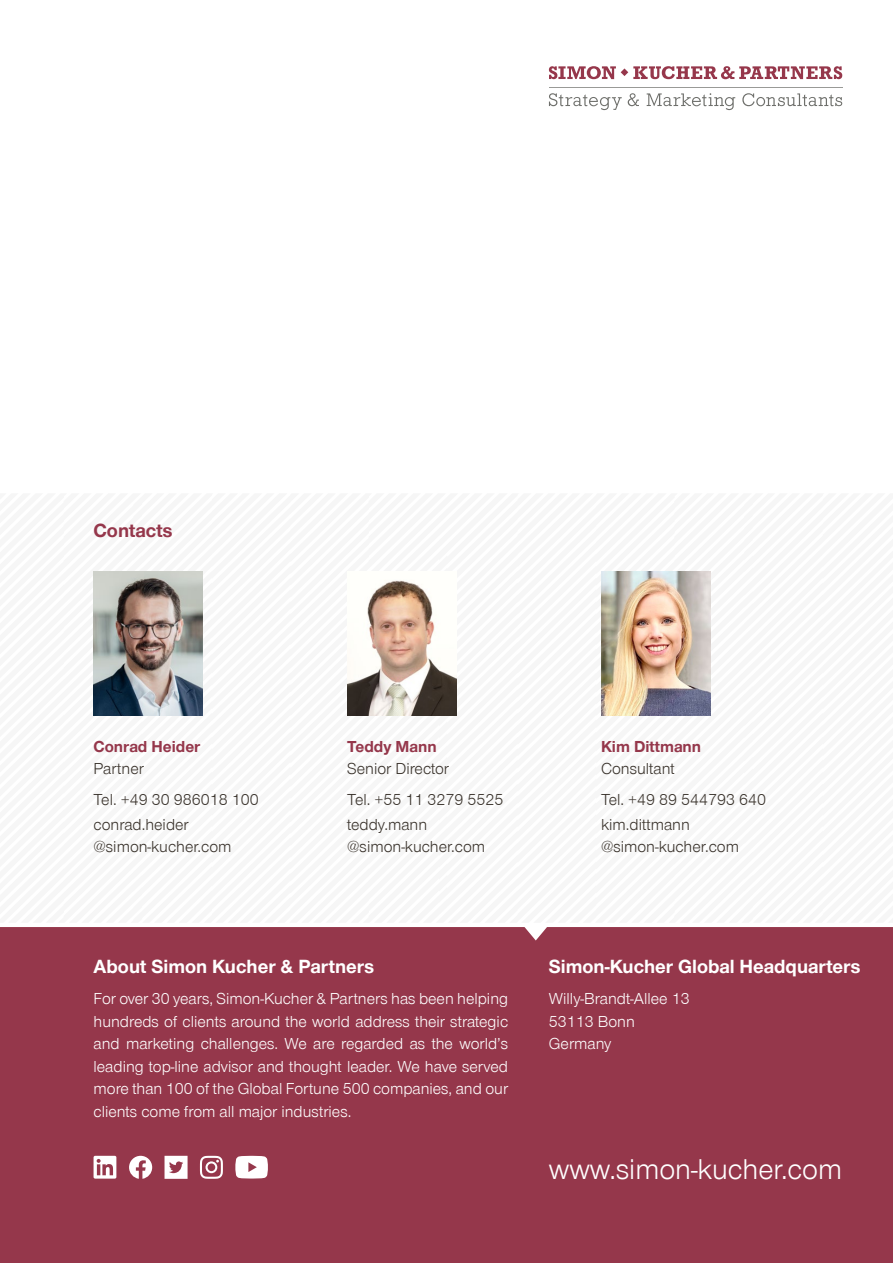
<style>
.page{position:relative;width:893px;height:1263px;background:#fff}
.page>*{position:absolute;margin:0;border:0;box-sizing:border-box;transform-origin:0 0}
.t1{font:27px "Simon Kucher";color:#fff}
.t2{font:700 18px "Simon Kucher";color:#fff}
.t3{font:700 18px "Simon Kucher";color:#95374b}
.t4{font:15px/22.5px "Simon Kucher";color:#fff}
.t5{font:15px/31px "Simon Kucher";color:#39322b}
.t6{font:700 15px "Simon Kucher";color:#95374b}
</style>
<div class="page">
<div style="left:0;top:927px;width:893px;height:336px;background:#95374b"></div>
<img style="left:601px;top:571px;width:109px;height:145px">
<img style="left:347px;top:580px;width:109px;height:136px">
<img style="left:94px;top:571px;width:109px;height:145px">
<svg style="left:549px;top:93px;width:73px;height:17px"></svg>
<svg style="left:628px;top:93px;width:11px;height:13px"></svg>
<svg style="left:647px;top:93px;width:88px;height:17px"></svg>
<svg style="left:742px;top:93px;width:100px;height:13px"></svg>
<hr style="left:549px;top:87px;width:293px;height:1px;background:#999a97">
<svg style="left:549px;top:66px;width:293px;height:13px"></svg>
<svg style="left:129px;top:1156px;width:23px;height:23px"></svg>
<svg style="left:94px;top:1156px;width:22px;height:22px"></svg>
<svg style="left:165px;top:1156px;width:23px;height:23px"></svg>
<svg style="left:200px;top:1156px;width:23px;height:23px"></svg>
<svg style="left:235px;top:1156px;width:33px;height:22px"></svg>
<p class="t3" style="left:94px;top:520px;width:80px">Contacts</p>
<p class="t6" style="left:94px;top:738px;width:108px">Conrad Heider</p>
<p class="t5" style="left:94px;top:753px;width:167px">Partner<br>Tel. +49 30 986018 100</p>
<p class="t5" style="left:94px;top:813px;width:139px;line-height:22.5px">conrad.heider @simon-kucher.com</p>
<p class="t6" style="left:347px;top:738px;width:91px">Teddy Mann</p>
<p class="t5" style="left:347px;top:753px;width:158px">Senior Director<br>Tel. +55 11 3279 5525</p>
<p class="t5" style="left:347px;top:813px;width:139px;line-height:22.5px">teddy.mann @simon-kucher.com</p>
<p class="t6" style="left:601px;top:738px;width:102px">Kim Dittmann</p>
<p class="t5" style="left:601px;top:753px;width:167px">Consultant<br>Tel. +49 89 544793 640</p>
<p class="t5" style="left:601px;top:813px;width:139px;line-height:22.5px">kim.dittmann @simon-kucher.com</p>
<p class="t2" style="left:94px;top:956px;width:282px">About Simon Kucher &amp; Partners</p>
<p class="t4" style="left:94px;top:987px;width:416px;text-align:justify">For over 30 years, Simon-Kucher &amp; Partners has been helping hundreds of clients around the world address their strategic and marketing challenges. We are regarded as the world’s leading top-line advisor and thought leader. We have served more than 100 of the Global Fortune 500 companies, and our clients come from all major industries.</p>
<p class="t2" style="left:549px;top:956px;width:313px">Simon-Kucher Global Headquarters</p>
<p class="t4" style="left:549px;top:987px;width:142px">Willy-Brandt-Allee 13<br>53113 Bonn<br>Germany</p>
<h1 class="t1" style="left:549px;top:1154px;width:295px">www.simon-kucher.com</h1>
</div>
